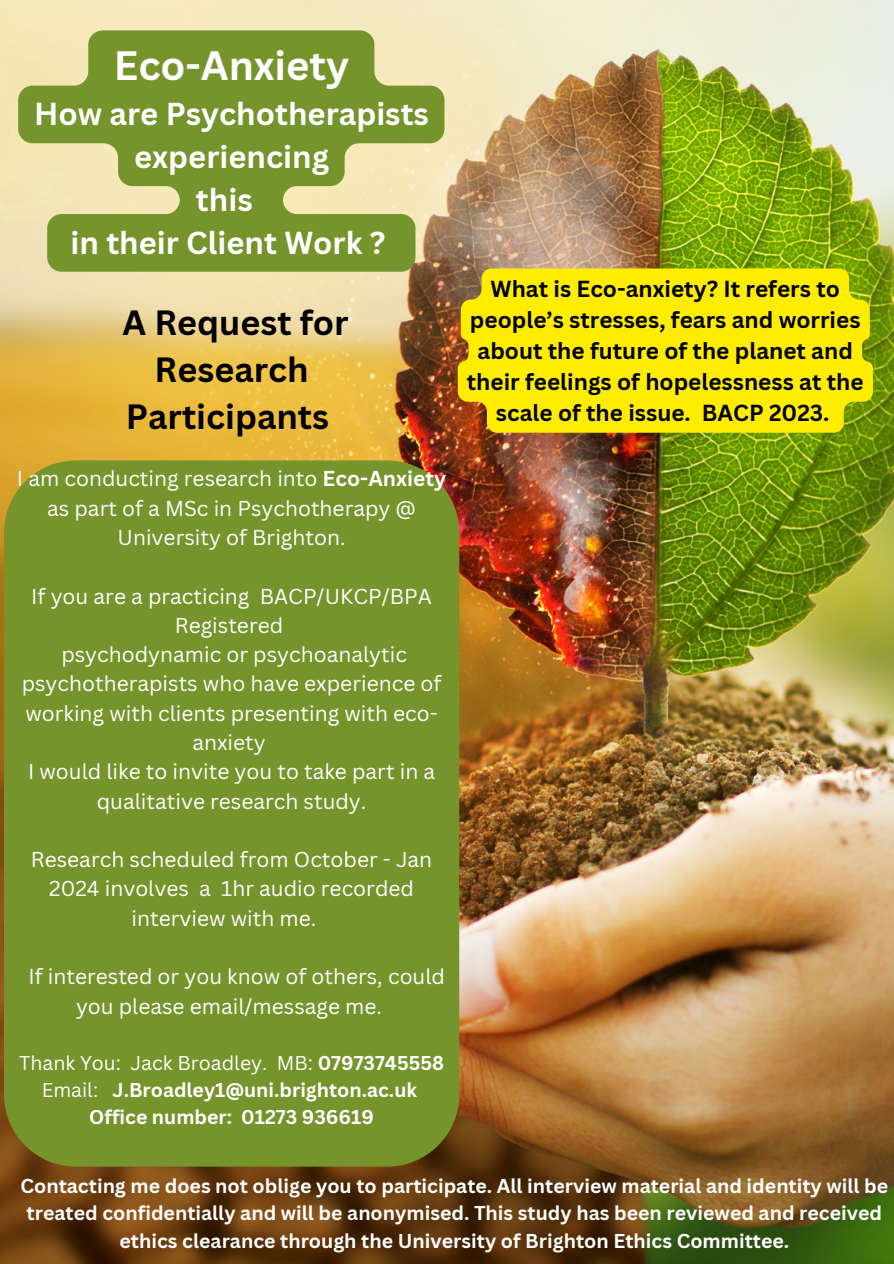
<style>
.page{position:relative;width:894px;height:1264px;background:#fff}
.page>*{position:absolute;margin:0;border:0;box-sizing:border-box;transform-origin:0 0}
.t1{font:700 39.9px "Canva Sans";color:#fff}
.t2{font:700 34.05px/47.2px "Canva Sans";color:#000;text-align:center}
.t3{font:700 30.9px/42.8px "Canva Sans";color:#fff;text-align:center}
.t4{font:700 22.5px/31px "Canva Sans";color:#000;text-align:center}
.t5{font:21px/29.2px "Canva Sans";color:#fff;text-align:center}
.t6{font:700 19.5px/27px "Canva Sans";color:#fff;text-align:center}
.s1{font-weight:700}
.s2{font-weight:400}
</style>
<div class="page">
<img style="left:0;top:0;width:893px;height:1263px">
<div style="left:4px;top:460px;width:455px;height:706px;background:#76942c"></div>
<svg style="left:18px;top:30px;width:426px;height:242px;background:#98aa52"></svg>
<svg style="left:457px;top:268px;width:415px;height:165px;background:#f6e401"></svg>
<p class="t1" style="left:114px;top:37px;width:237px">Eco-Anxiety</p>
<p class="t3" style="left:34px;top:92px;width:396px">How are Psychotherapists experiencing</p>
<p class="t3" style="left:196px;top:177px;width:58px">this</p>
<p class="t3" style="left:71px;top:220px;width:316px">in their Client Work ?</p>
<p class="t2" style="left:122px;top:298px;width:227px">A Request for<br>Research<br>Participants</p>
<p class="t5" style="left:17px;top:463px;width:431px">I am conducting research into <span class="s1">Eco-Anxiety </span>as part of a MSc in Psychotherapy @<br>University of Brighton.</p>
<p class="t5" style="left:31px;top:580px;width:402px">If you are a practicing BACP/UKCP/BPA<br>Registered</p>
<p class="t5" style="left:22px;top:639px;width:421px">psychodynamic or psychoanalytic psychotherapists who have experience of working with clients presenting with eco&shy;anxiety</p>
<p class="t5" style="left:28px;top:756px;width:408px">I would like to invite you to take part in a qualitative research study.</p>
<p class="t5" style="left:31px;top:844px;width:403px">Research scheduled from October - Jan</p>
<p class="t5" style="left:49px;top:873px;width:366px">2024 involves a 1hr audio recorded</p>
<p class="t5" style="left:131px;top:902px;width:186px">interview with me.</p>
<p class="t5" style="left:76px;top:961px;width:370px;text-align:left;text-indent:-48px">If interested or you know of others, could you please email/message me.</p>
<p class="t6" style="left:19px;top:1048px;width:426px"><span class="s2">Thank You: Jack Broadley. MB:</span> 07973745558<br><span class="s2">Email:</span> J.Broadley1@uni.brighton.ac.uk</p>
<p class="t6" style="left:89px;top:1102px;width:286px">Office number: 01273 936619</p>
<p class="t4" style="left:466px;top:273px;width:398px">What is Eco-anxiety? It refers to people’s stresses, fears and worries about the future of the planet and their feelings of hopelessness at the scale of the issue. BACP 2023.</p>
<p class="t6" style="left:21px;top:1172px;width:869px">Contacting me does not oblige you to participate. All interview material and identity will be treated confidentially and will be anonymised. This study has been reviewed and received ethics clearance through the University of Brighton Ethics Committee.</p>
</div>
